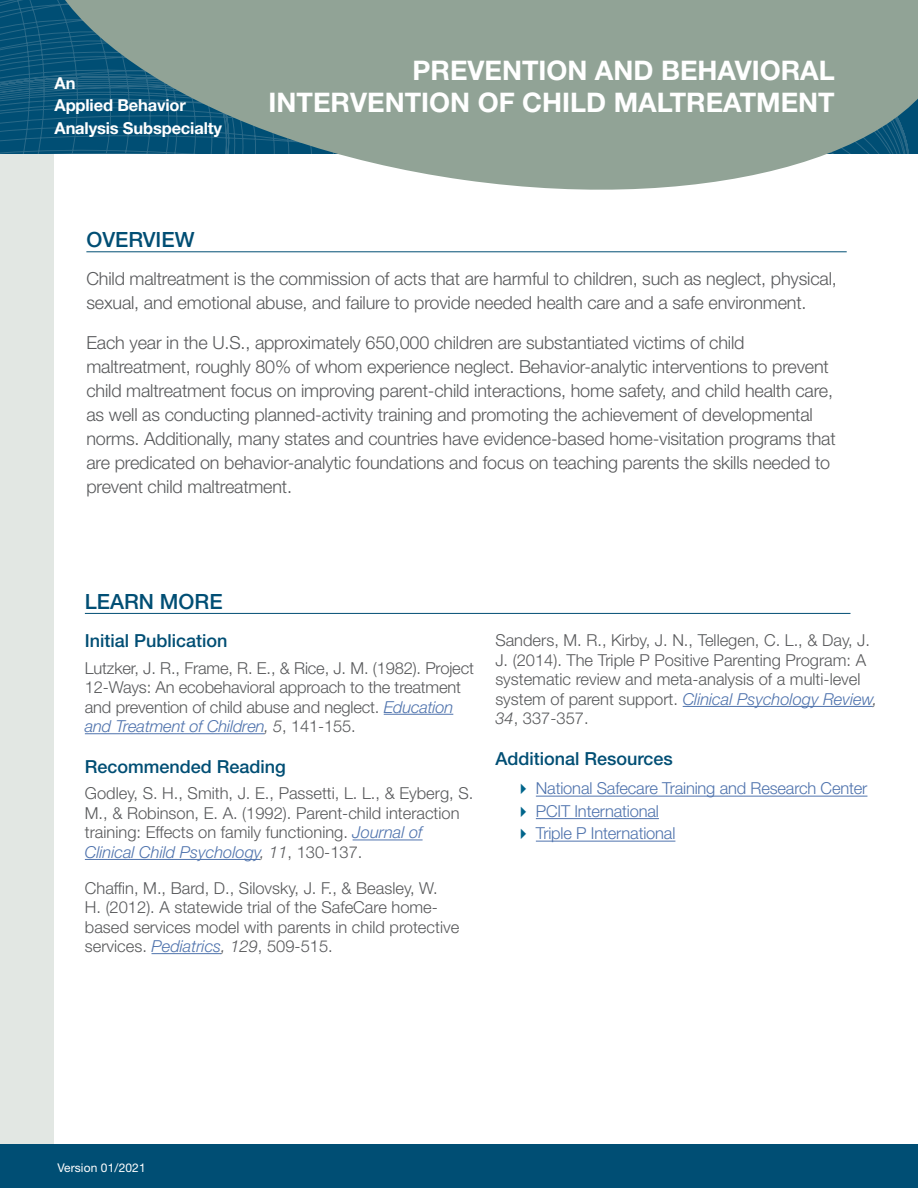
<style>
.page{position:relative;width:918px;height:1188px;background:#fff}
.page>*{position:absolute;margin:0;border:0;box-sizing:border-box;transform-origin:0 0}
.t1{font:700 27px/31.5px "Helvetica Neue LT Std";color:#fff;text-align:right}
.Header_1{font:500 21px "Helvetica Neue LT Std";color:#004e74}
.Summary_Text{font:300 18px/24px "Helvetica Neue LT Std";letter-spacing:-.01em;color:#58595b}
.SubHead{font:500 18px "Helvetica Neue LT Std";color:#004e74}
.Resource_Text{font:300 16.5px/19.5px "Helvetica Neue LT Std";color:#58595b}
.t2{font:300 16.5px "Helvetica Neue LT Std";letter-spacing:-.01em;color:#4f73ad}
.t3{font:700 16.5px/22.5px "Helvetica Neue LT Std";letter-spacing:-.01em;color:#fff}
.t4{font:12px "Helvetica Neue LT Std";letter-spacing:.01em;color:#fff}
.s1{font-style:italic;color:#4f73ad}
.s2{font-style:italic}
</style>
<div class="page">
<div style="left:0;top:0;width:54px;height:1188px;background:#e2e7e3"></div>
<svg style="left:0;top:0;width:19px;height:153px"></svg>
<div style="left:0;top:1145px;width:918px;height:43px;background:#004e74"></div>
<svg style="left:19px;top:0;width:899px;height:190px;fill:#91a396"></svg>
<hr style="left:86px;top:251px;width:761px;height:1px;background:#004e74">
<hr style="left:384px;top:714px;width:69px;height:1px;background:#4f73ad">
<hr style="left:85px;top:733px;width:179px;height:1px;background:#4f73ad">
<hr style="left:353px;top:840px;width:70px;height:1px;background:#4f73ad">
<hr style="left:85px;top:859px;width:175px;height:1px;background:#4f73ad">
<hr style="left:152px;top:953px;width:69px;height:1px;background:#4f73ad">
<hr style="left:683px;top:706px;width:190px;height:1px;background:#4f73ad">
<hr style="left:536px;top:796px;width:331px;height:1px;background:#4f73ad">
<hr style="left:536px;top:818px;width:123px;height:1px;background:#4f73ad">
<hr style="left:536px;top:841px;width:139px;height:1px;background:#4f73ad">
<hr style="left:85px;top:613px;width:766px;height:1px;background:#004e74">
<p class="t3" style="left:55px;top:71px;width:169px">An<br>Applied Behavior<br>Analysis Subspecialty</p>
<p class="t1" style="left:269px;top:54px;width:568px">PREVENTION AND BEHAVIORAL<br>INTERVENTION OF CHILD MALTREATMENT</p>
<p class="Header_1" style="left:86px;top:227px;width:110px">OVERVIEW</p>
<p class="Summary_Text" style="left:86px;top:266px;width:752px">Child maltreatment is the commission of acts that are harmful to children, such as neglect, physical, sexual, and emotional abuse, and failure to provide needed health care and a safe environment.</p>
<p class="Summary_Text" style="left:86px;top:330px;width:751px">Each year in the U.S., approximately 650,000 children are substantiated victims of child maltreatment, roughly 80% of whom experience neglect. Behavior-analytic interventions to prevent child maltreatment focus on improving parent-child interactions, home safety, and child health care, as well as conducting planned-activity training and promoting the achievement of developmental norms. Additionally, many states and countries have evidence-based home-visitation programs that are predicated on behavior-analytic foundations and focus on teaching parents the skills needed to prevent child maltreatment.</p>
<p class="Header_1" style="left:85px;top:589px;width:139px">LEARN MORE</p>
<p class="SubHead" style="left:85px;top:630px;width:144px">Initial Publication</p>
<p class="Resource_Text" style="left:85px;top:658px;width:391px">Lutzker, J. R., Frame, R. E., &amp; Rice, J. M. (1982). Project 12-Ways: An ecobehavioral approach to the treatment and prevention of child abuse and neglect. <span class="s1">Education and Treatment of Children</span><span class="s2">, 5</span>, 141-155.</p>
<p class="SubHead" style="left:85px;top:756px;width:203px">Recommended Reading</p>
<p class="Resource_Text" style="left:85px;top:783px;width:390px">Godley, S. H., Smith, J. E., Passetti, L. L., &amp; Eyberg, S.<br>M., &amp; Robinson, E. A. (1992). Parent-child interaction training: Effects on family functioning. <span class="s1">Journal of Clinical Child Psychology</span><span class="s2">, 11</span>, 130-137.</p>
<p class="Resource_Text" style="left:85px;top:878px;width:376px">Chaffin, M., Bard, D., Silovsky, J. F., &amp; Beasley, W.<br>H. (2012). A statewide trial of the SafeCare home&shy;based services model with parents in child protective services. <span class="s1">Pediatrics</span><span class="s2">, 129</span>, 509-515.</p>
<p class="Resource_Text" style="left:495px;top:630px;width:384px">Sanders, M. R., Kirby, J. N., Tellegen, C. L., &amp; Day, J.<br>J. (2014). The Triple P Positive Parenting Program: A systematic review and meta-analysis of a multi-level system of parent support. <span class="s1">Clinical Psychology Review</span><span class="s2">, 34</span>, 337-357.</p>
<p class="SubHead" style="left:495px;top:748px;width:179px">Additional Resources</p>
<p class="t2" style="left:536px;top:779px;width:333px">National Safecare Training and Research Center</p>
<p class="t2" style="left:536px;top:801px;width:125px">PCIT International</p>
<p class="t2" style="left:536px;top:824px;width:141px">Triple P International</p>
<p class="t4" style="left:57px;top:1161px;width:90px">Version 01/2021</p>
</div>
